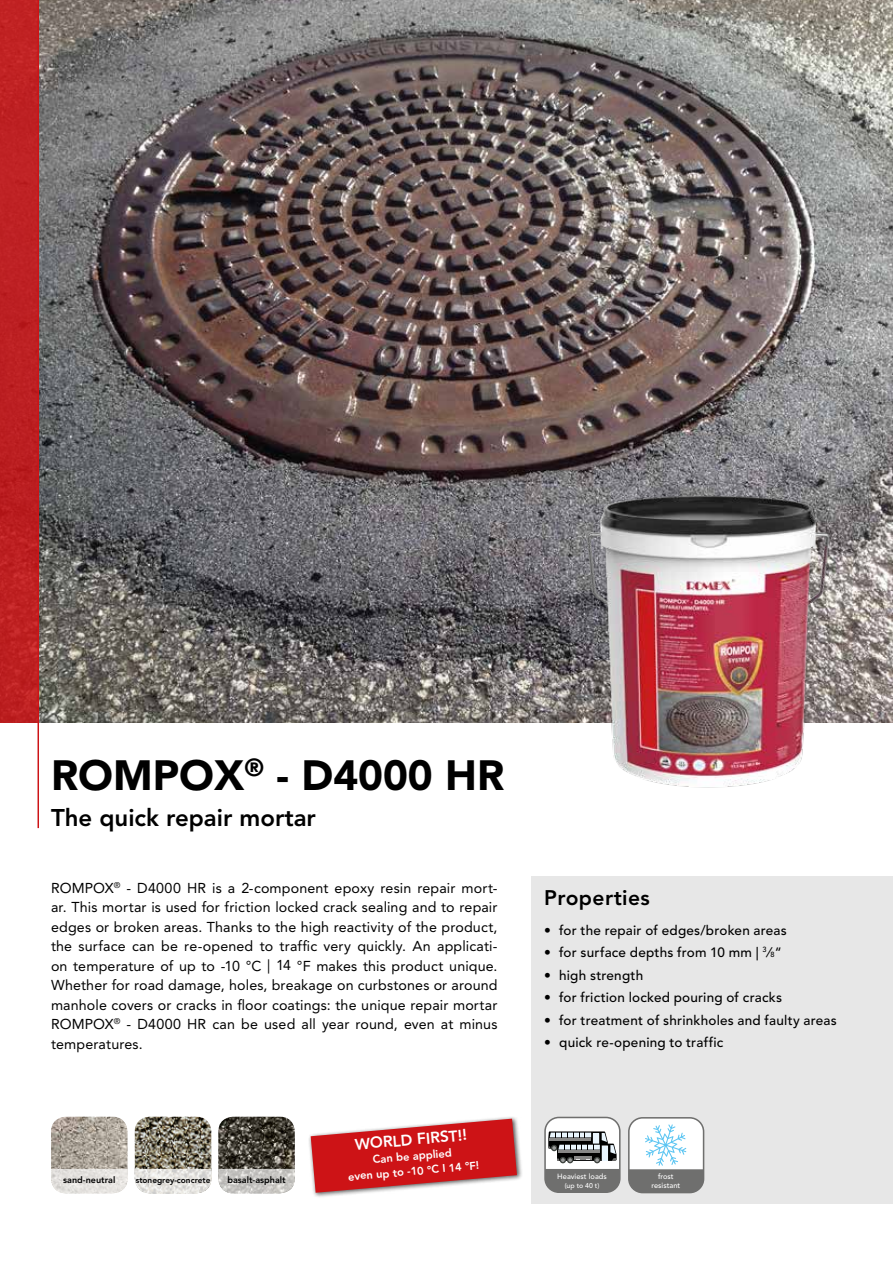
<style>
.page{position:relative;width:893px;height:1263px;background:#fff}
.page>*{position:absolute;margin:0;border:0;box-sizing:border-box;transform-origin:0 0}
.t1{font:900 42px "Avenir LT";color:#000}
.t2{font:800 24px "Avenir LT";color:#000}
.t3{font:800 21px "Avenir LT";letter-spacing:.02em;color:#000}
.t4{font:800 15.45px "Avenir LT";color:#fff}
.t5{font:14.25px/19.5px "Avenir LT";letter-spacing:.01em;color:#000;text-align:justify}
.t6{font:500 13.5px "Avenir LT";letter-spacing:.015em;color:#000}
.t7{font:800 11.1px/15px "Avenir LT";color:#fff;text-align:center}
.t8{font:800 9px "Avenir LT";color:#000}
.t9{font:800 8.25px "Avenir LT";color:#000}
.t10{font:500 7.5px/9.8px "Avenir LT";color:#fff;text-align:center}
.t11{font:500 6.9px "Avenir LT";color:#fff}
.s1{font-family:"Avenir"}
.s2{font-size:7.35px}
</style>
<div class="page">
<div style="left:531px;top:876px;width:362px;height:327px;background:#e3e3e3"></div>
<img style="left:39px;top:0;width:854px;height:723px">
<img style="left:578px;top:425px;width:270px;height:363px">
<div style="left:0;top:0;width:38px;height:723px;background:#be2022"></div>
<hr style="left:38px;top:0;width:1px;height:828px;background:#cd1316">
<div style="left:308px;top:1116px;width:215px;height:82px;background:#000;opacity:.65"></div>
<svg style="left:311px;top:1119px;width:206px;height:74px"></svg>
<img style="left:51px;top:1117px;width:77px;height:52px">
<img style="left:218px;top:1117px;width:77px;height:52px">
<img style="left:135px;top:1117px;width:76px;height:52px">
<svg style="left:218px;top:1169px;width:77px;height:24px;background:#cbc9c7"></svg>
<svg style="left:51px;top:1169px;width:77px;height:24px;background:#e5e3e0"></svg>
<svg style="left:135px;top:1169px;width:76px;height:24px;background:#e4e3e0"></svg>
<div style="left:545px;top:1117px;width:75px;height:75px;background:#fff;border-radius:14px"></div>
<svg style="left:548px;top:1131px;width:69px;height:32px"></svg>
<hr style="left:558px;top:1151px;width:42px;height:1px;background:#878786">
<hr style="left:558px;top:1152px;width:42px;height:1px;background:#878786">
<hr style="left:558px;top:1153px;width:42px;height:1px;background:#878786">
<div style="left:544px;top:1117px;width:77px;height:76px;border:2px solid #6f6f6e;border-radius:14px"></div>
<div style="left:545px;top:1169px;width:75px;height:23px;background:#6f6f6e"></div>
<div style="left:629px;top:1118px;width:75px;height:74px;background:#fff;border-radius:14px"></div>
<div style="left:628px;top:1117px;width:76px;height:76px;border:2px solid #6f6f6e;border-radius:14px"></div>
<svg style="left:629px;top:1124px;width:75px;height:68px"></svg>
<h1 class="t1" style="left:51px;top:750px;width:455px">ROMPOX<sup>®</sup> - D4000 HR</h1>
<h2 class="t2" style="left:51px;top:804px;width:266px">The quick repair mortar</h2>
<p class="t5" style="left:51px;top:878px;width:448px">ROMPOX<sup>®</sup> - D4000 HR is a 2-component epoxy resin repair mort&shy;ar. This mortar is used for friction locked crack sealing and to repair edges or broken areas. Thanks to the high reactivity of the product, the surface can be re-opened to traffic very quickly. An applicati&shy;on temperature of up to -10 °C | 14 °F makes this product unique.<br>Whether for road damage, holes, breakage on curbstones or around manhole covers or cracks in floor coatings: the unique repair mortar ROMPOX<sup>®</sup> - D4000 HR can be used all year round, even at minus temperatures.</p>
<p class="t8" style="left:63px;top:1175px;width:54px">sand-neutral</p>
<p class="t9" style="left:136px;top:1175px;width:76px">stonegrey-concrete</p>
<p class="t8" style="left:227px;top:1175px;width:60px">basalt-asphalt</p>
<p class="t4" style="left:354px;top:1135px;width:114px;rotate:-5deg">WORLD FIRST!!</p>
<p class="t7" style="left:346px;top:1154px;width:133px;rotate:-5deg">Can be applied<br>even up to -10 °C I 14 °F!</p>
<h3 class="t3" style="left:544px;top:885px;width:107px">Properties</h3>
<p class="t6" style="left:544px;top:922px;width:244px"><span class="s1">•</span> for the repair of edges/broken areas</p>
<p class="t6" style="left:544px;top:944px;width:239px"><span class="s1">•</span> for surface depths from 10 mm | <sup>3</sup> ⁄<span class="s2">8</span>“</p>
<p class="t6" style="left:544px;top:967px;width:100px"><span class="s1">•</span> high strength</p>
<p class="t6" style="left:544px;top:989px;width:239px"><span class="s1">•</span> for friction locked pouring of cracks</p>
<p class="t6" style="left:544px;top:1012px;width:294px"><span class="s1">•</span> for treatment of shrinkholes and faulty areas</p>
<p class="t6" style="left:544px;top:1034px;width:181px"><span class="s1">•</span> quick re-opening to traffic</p>
<p class="t10" style="left:557px;top:1171px;width:51px">Heaviest loads</p>
<p class="t11" style="left:565px;top:1181px;width:36px">(up to 40 t)</p>
<p class="t10" style="left:651px;top:1171px;width:30px">frost resistant</p>
</div>
